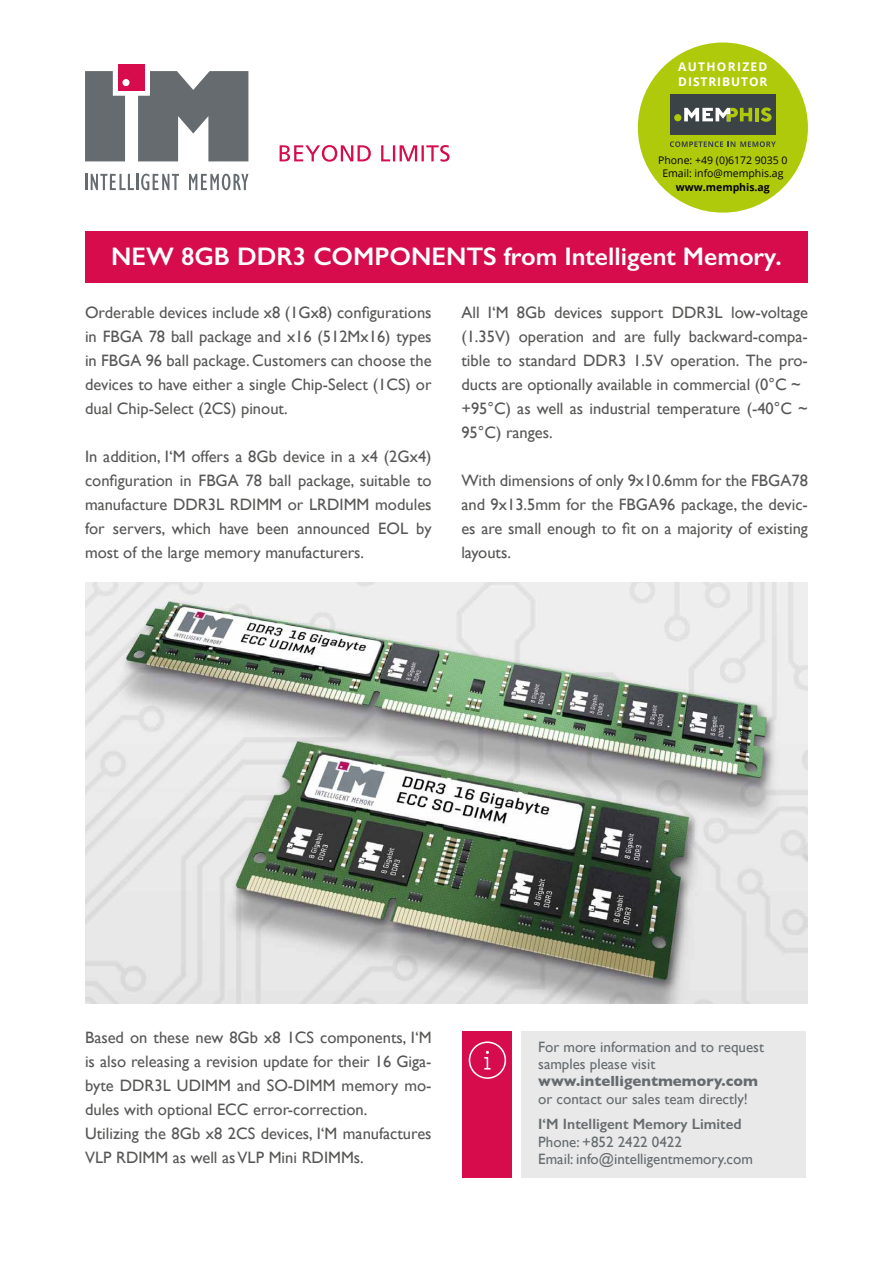
<style>
.page{position:relative;width:893px;height:1263px;background:#fff}
.page>*{position:absolute;margin:0;border:0;box-sizing:border-box;transform-origin:0 0}
.t1{font:600 25.5px "Gill Sans";color:#fff}
.t2{font:16.5px/24px "Gill Sans";color:#575756;text-align:justify}
.t3{font:15px/17.2px "Gill Sans";color:#656b6e}
.t4{font:600 15px "Gill Sans";color:#656b6e}
.t5{font:700 15px "Gill Sans";color:#656b6e}
.t6{font:700 12px/14.4px "Open Sans";letter-spacing:.08em;color:#fff}
.t7{font:10.5px/13.5px "Open Sans";color:#000;text-align:center}
.t8{font:700 10.5px "Open Sans";color:#000}
</style>
<div class="page">
<div style="left:85px;top:231px;width:723px;height:51px;background:#d60c4d"></div>
<svg style="left:85px;top:174px;width:94px;height:16px"></svg>
<svg style="left:189px;top:174px;width:59px;height:16px"></svg>
<div style="left:118px;top:64px;width:27px;height:27px;background:#d60c4d"></div>
<svg style="left:138px;top:71px;width:110px;height:90px"></svg>
<svg style="left:85px;top:71px;width:40px;height:90px;background:#706e73"></svg>
<div style="left:122px;top:79px;width:8px;height:7px;background:#fff;border-radius:50%"></div>
<svg style="left:280px;top:145px;width:170px;height:17px"></svg>
<img style="left:85px;top:583px;width:723px;height:420px">
<div style="left:462px;top:1031px;width:50px;height:147px;background:#d60c4d"></div>
<div style="left:521px;top:1031px;width:285px;height:147px;background:#e9e9e9"></div>
<svg style="left:469px;top:1041px;width:37px;height:38px"></svg>
<div style="left:638px;top:43px;width:170px;height:170px;background:#afca0b;border-radius:50%"></div>
<svg style="left:670px;top:141px;width:106px;height:6px"></svg>
<div style="left:670px;top:94px;width:106px;height:41px;background:#3c4347"></div>
<svg style="left:761px;top:107px;width:11px;height:15px"></svg>
<hr style="left:755px;top:108px;width:4px;height:13px;background:#afca0b">
<svg style="left:684px;top:108px;width:68px;height:13px"></svg>
<div style="left:674px;top:114px;width:7px;height:7px;background:#afca0b;border-radius:50%"></div>
<p class="t6" style="left:678px;top:59px;width:91px">AUTHORIZED<br>DISTRIBUTOR</p>
<p class="t7" style="left:658px;top:153px;width:131px">Phone: +49 (0)6172 9035 0<br>Email: info@memphis.ag</p>
<p class="t8" style="left:676px;top:180px;width:96px">www.memphis.ag</p>
<h1 class="t1" style="left:111px;top:241px;width:672px">NEW 8GB DDR3 COMPONENTS from Intelligent Memory.</h1>
<p class="t2" style="left:85px;top:300px;width:348px">Orderable devices include x8 (1Gx8) configurations in FBGA 78 ball package and x16 (512Mx16) types in FBGA 96 ball package. Customers can choose the devices to have either a single Chip-Select (1CS) or dual Chip-Select (2CS) pinout.</p>
<p class="t2" style="left:85px;top:444px;width:348px">In addition, I‘M offers a 8Gb device in a x4 (2Gx4) configuration in FBGA 78 ball package, suitable to manufacture DDR3L RDIMM or LRDIMM modules for servers, which have been announced EOL by most of the large memory manufacturers.</p>
<p class="t2" style="left:461px;top:300px;width:348px;text-align:left">All I‘M 8Gb devices support DDR3L low-voltage (1.35V) operation and are fully backward-compa&shy;tible to standard DDR3 1.5V operation. The pro&shy;ducts are optionally available in commercial (0°C ~ +95°C) as well as industrial temperature (-40°C ~ 95°C) ranges.</p>
<p class="t2" style="left:461px;top:468px;width:348px">With dimensions of only 9x10.6mm for the FBGA78 and 9x13.5mm for the FBGA96 package, the devic&shy;es are small enough to fit on a majority of existing layouts.</p>
<p class="t2" style="left:85px;top:1025px;width:348px;text-align:left">Based on these new 8Gb x8 1CS components, I‘M is also releasing a revision update for their 16 Giga&shy;byte DDR3L UDIMM and SO-DIMM memory mo&shy;dules with optional ECC error-correction.<br>Utilizing the 8Gb x8 2CS devices, I‘M manufactures VLP RDIMM as well as VLP Mini RDIMMs.</p>
<p class="t3" style="left:538px;top:1038px;width:227px">For more information and to request samples please visit</p>
<p class="t5" style="left:538px;top:1069px;width:221px">www.intelligentmemory.com</p>
<p class="t3" style="left:538px;top:1090px;width:211px">or contact our sales team directly!</p>
<p class="t4" style="left:538px;top:1115px;width:205px">I‘M Intelligent Memory Limited</p>
<p class="t3" style="left:538px;top:1133px;width:216px">Phone: +852 2422 0422<br>Email: info@intelligentmemory.com</p>
</div>
